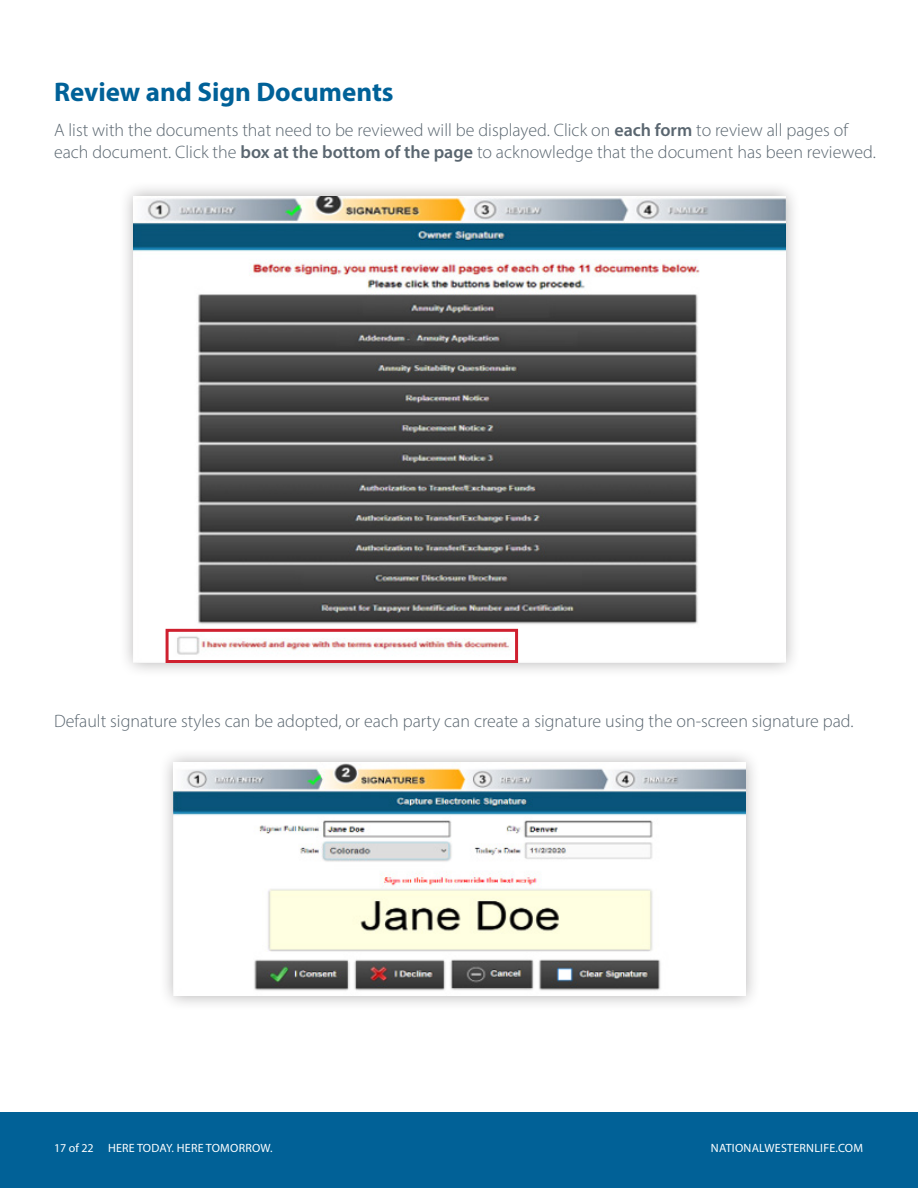
<style>
.page{position:relative;width:918px;height:1188px;background:#fff}
.page>*{position:absolute;margin:0;border:0;box-sizing:border-box;transform-origin:0 0}
.t1{font:700 27px "Myriad Pro";color:#006198}
.t2{font:300 18px/21.6px "Myriad Pro";color:#5a6670}
.t3{font:12px "Myriad Pro";letter-spacing:.02em;color:#fff}
.s1{font-weight:600}
</style>
<div class="page">
<div style="left:0;top:1112px;width:918px;height:76px;background:#016197"></div>
<div style="left:119px;top:181px;width:682px;height:496px;background:#231f20;opacity:.35"></div>
<img style="left:134px;top:196px;width:651px;height:466px">
<div style="left:166px;top:629px;width:352px;height:34px;border:3px solid #cf202f"></div>
<div style="left:159px;top:747px;width:602px;height:264px;background:#231f20;opacity:.35"></div>
<img style="left:174px;top:763px;width:571px;height:233px">
<p class="t1" style="left:54px;top:75px;width:341px">Review and Sign Documents</p>
<p class="t2" style="left:54px;top:119px;width:823px">A list with the documents that need to be reviewed will be displayed. Click on <span class="s1">each form</span> to review all pages of each document. Click the <span class="s1">box at the bottom of the page</span> to acknowledge that the document has been reviewed.</p>
<p class="t2" style="left:54px;top:710px;width:801px">Default signature styles can be adopted, or each party can create a signature using the on-screen signature pad.</p>
<p class="t3" style="left:54px;top:1141px;width:220px">17 of 22 HERE TODAY. HERE TOMORROW.</p>
<p class="t3" style="left:711px;top:1141px;width:154px">NATIONALWESTERNLIFE.COM</p>
</div>
